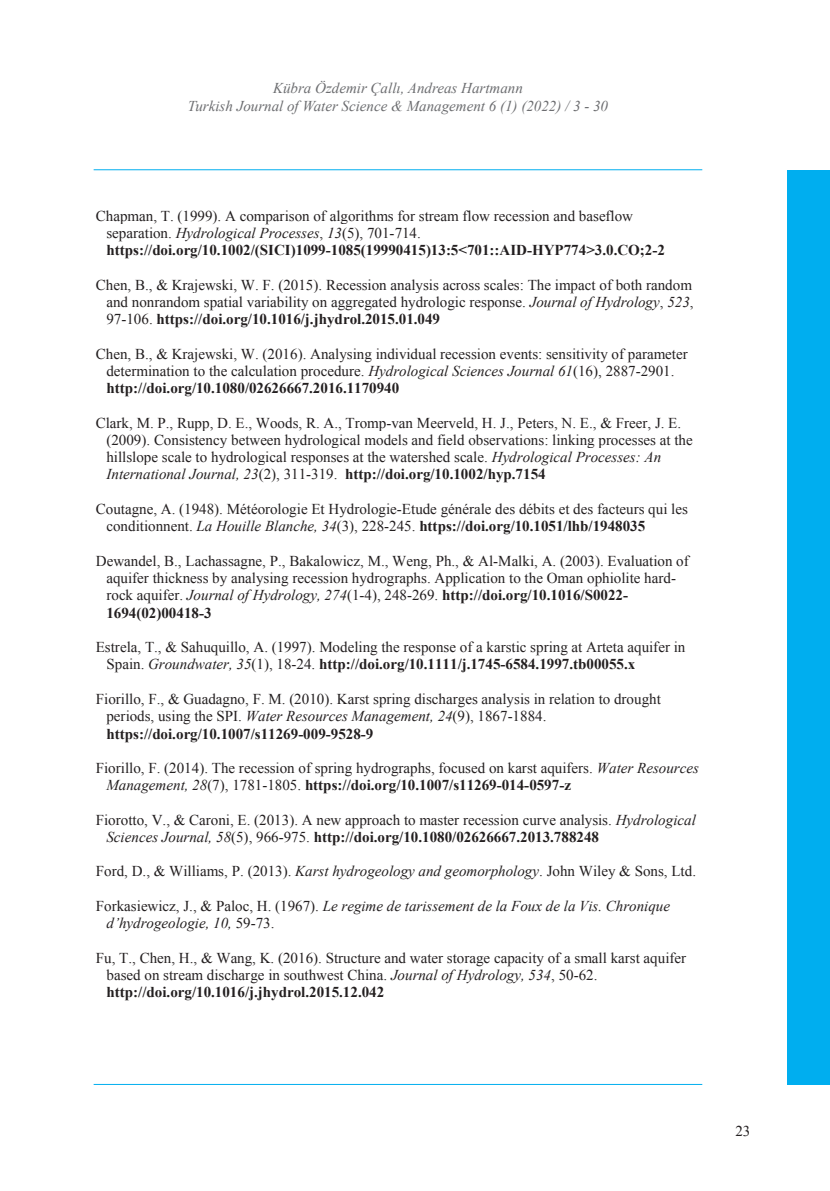
<style>
.page{position:relative;width:830px;height:1191px;background:#fff}
.page>*{position:absolute;margin:0;border:0;box-sizing:border-box;transform-origin:0 0}
.t1{font:15px/17.2px "Times New Roman";color:#231f20}
.t2{font:italic 15px/17.2px "Times New Roman";color:#231f20}
.t3{font:italic 15px/18px "Times New Roman";color:#6c6d70;text-align:center}
.t4{font:15px "Times New Roman";color:#6c6d70}
.t5{font:12px "Times New Roman";color:#6c6d70}
.s1{font-style:italic}
.s2{font-weight:700}
.s3{font-style:normal}
</style>
<div class="page">
<hr style="left:94px;top:169px;width:608px;height:1px;background:#00aeef">
<hr style="left:94px;top:1084px;width:608px;height:1px;background:#00aeef">
<div style="left:787px;top:170px;width:42px;height:914px;background:#00aeef"></div>
<p class="t3" style="left:188px;top:79px;width:421px">Kübra Özdemir Çallı, Andreas Hartmann<br>Turkish Journal of Water Science &amp; Management 6 (1) (2022) / 3 - 30</p>
<p class="t4" style="left:249px;top:78px;width:299px">Turkish Journal of Water Science &amp; Management</p>
<p class="t5" style="left:303px;top:99px;width:191px">ISSN: 2536 474X / e-ISSN: 2564-7334</p>
<p class="t1" style="left:106px;top:206px;width:559px;text-indent:-11px">Chapman, T. (1999). A comparison of algorithms for stream flow recession and baseflow separation. <span class="s1">Hydrological Processes</span>, <span class="s1">13</span>(5), 701-714. <span class="s2">https://doi.org/10.1002/(SICI)1099-1085(19990415)13:5&lt;701::AID-HYP774&gt;3.0.CO;2-2</span></p>
<p class="t1" style="left:106px;top:275px;width:588px;text-align:justify;text-indent:-11px">Chen, B., &amp; Krajewski, W. F. (2015). Recession analysis across scales: The impact of both random and nonrandom spatial variability on aggregated hydrologic response. <span class="s1">Journal of Hydrology</span>, <span class="s1">523</span>, 97-106. <span class="s2">https://doi.org/10.1016/j.jhydrol.2015.01.049</span></p>
<p class="t1" style="left:106px;top:344px;width:582px;text-indent:-11px">Chen, B., &amp; Krajewski, W. (2016). Analysing individual recession events: sensitivity of parameter determination to the calculation procedure. <span class="s1">Hydrological Sciences Journal 61</span>(16), 2887-2901. <span class="s2">http://doi.org/10.1080/02626667.2016.1170940</span></p>
<p class="t1" style="left:106px;top:413px;width:587px;text-indent:-11px">Clark, M. P., Rupp, D. E., Woods, R. A., Tromp-van Meerveld, H. J., Peters, N. E., &amp; Freer, J. E. (2009). Consistency between hydrological models and field observations: linking processes at the hillslope scale to hydrological responses at the watershed scale. <span class="s1">Hydrological Processes: An International Journal, 23</span>(2), 311-319. <span class="s2">http://doi.org/10.1002/hyp.7154</span></p>
<p class="t1" style="left:106px;top:500px;width:582px;text-indent:-11px">Coutagne, A. (1948). Météorologie Et Hydrologie-Etude générale des débits et des facteurs qui les conditionnent. <span class="s1">La Houille Blanche, 34</span>(3), 228-245. <span class="s2">https://doi.org/10.1051/lhb/1948035</span></p>
<p class="t1" style="left:106px;top:551px;width:583px;text-indent:-11px">Dewandel, B., Lachassagne, P., Bakalowicz, M., Weng, Ph., &amp; Al-Malki, A. (2003). Evaluation of aquifer thickness by analysing recession hydrographs. Application to the Oman ophiolite hard&shy;rock aquifer. <span class="s1">Journal of Hydrology, 274</span>(1-4), 248-269. <span class="s2">http://doi.org/10.1016/S0022- 1694(02)00418-3</span></p>
<p class="t1" style="left:106px;top:638px;width:580px;text-indent:-11px">Estrela, T., &amp; Sahuquillo, A. (1997). Modeling the response of a karstic spring at Arteta aquifer in<br>Spain. <span class="s1">Groundwater, 35</span>(1), 18-24. <span class="s2">http://doi.org/10.1111/j.1745-6584.1997.tb00055.x</span></p>
<p class="t1" style="left:106px;top:689px;width:555px;text-indent:-11px">Fiorillo, F., &amp; Guadagno, F. M. (2010). Karst spring discharges analysis in relation to drought periods, using the SPI. <span class="s1">Water Resources Management, 24</span>(9), 1867-1884. <span class="s2">https://doi.org/10.1007/s11269-009-9528-9</span></p>
<p class="t1" style="left:106px;top:758px;width:593px;text-indent:-11px">Fiorillo, F. (2014). The recession of spring hydrographs, focused on karst aquifers. <span class="s1">Water Resources<br>Management, 28</span>(7), 1781-1805. <span class="s2">https://doi.org/10.1007/s11269-014-0597-z</span></p>
<p class="t1" style="left:106px;top:810px;width:590px;text-indent:-11px">Fiorotto, V., &amp; Caroni, E. (2013). A new approach to master recession curve analysis. <span class="s1">Hydrological<br>Sciences Journal, 58</span>(5), 966-975. <span class="s2">http://doi.org/10.1080/02626667.2013.788248</span></p>
<p class="t1" style="left:96px;top:862px;width:601px">Ford, D., &amp; Williams, P. (2013). <span class="s1">Karst hydrogeology and geomorphology</span>. John Wiley &amp; Sons, Ltd.</p>
<p class="t2" style="left:106px;top:897px;width:565px;text-indent:-11px"><span class="s3">Forkasiewicz, J., &amp; Paloc, H. (1967).</span> Le regime de tarissement de la Foux de la Vis. Chronique d’hydrogeologie, 10, <span class="s3">59-73.</span></p>
<p class="t1" style="left:106px;top:948px;width:581px;text-indent:-11px">Fu, T., Chen, H., &amp; Wang, K. (2016). Structure and water storage capacity of a small karst aquifer based on stream discharge in southwest China. <span class="s1">Journal of Hydrology, 534</span>, 50-62. <span class="s2">http://doi.org/10.1016/j.jhydrol.2015.12.042</span></p>
<p class="t1" style="left:735px;top:1122px;width:16px">23</p>
</div>
